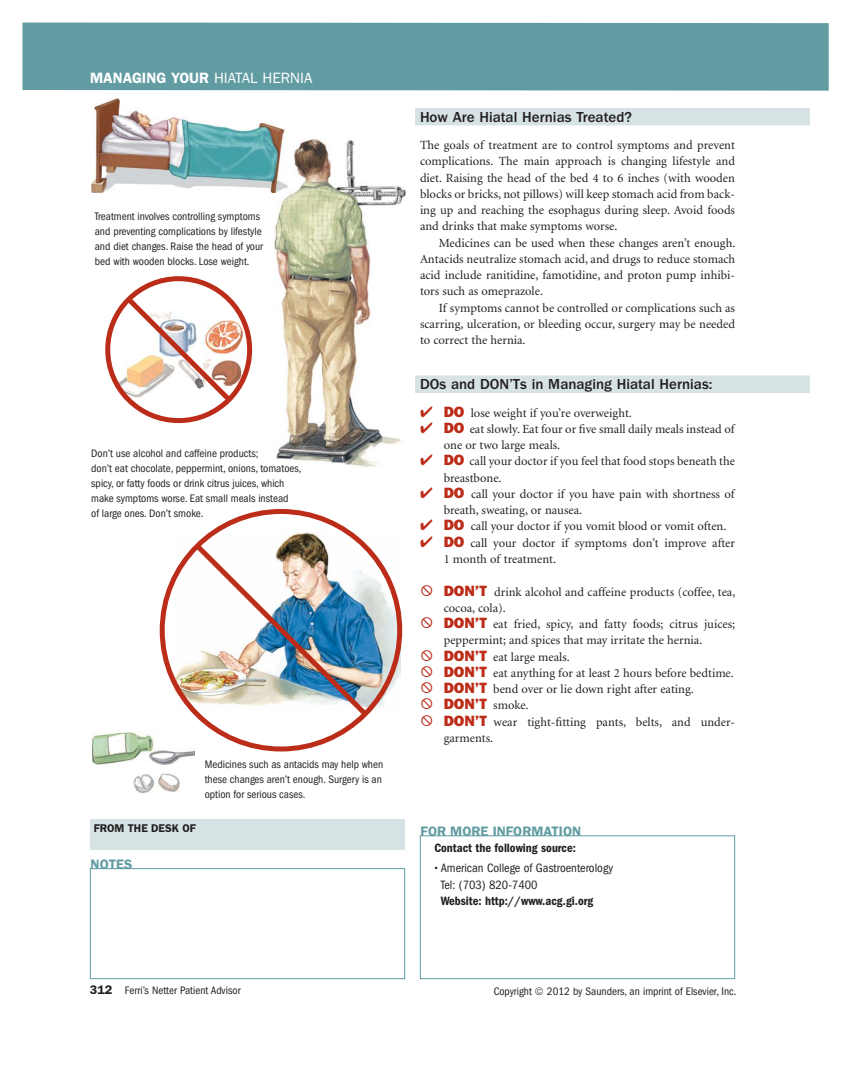
<style>
.page{position:relative;width:855px;height:1069px;background:#fff}
.page>*{position:absolute;margin:0;border:0;box-sizing:border-box;transform-origin:0 0}
.t1{font:500 15px "Franklin Gothic";color:#231f20}
.t2{font:600 15px "Franklin Gothic";color:#fff}
.t3{font:600 13.75px "Franklin Gothic";color:#619ca2}
.t4{font:12.5px/16.2px "Minion";color:#231f20}
.t5{font:600 condensed 12.5px "Franklin Gothic";color:#231f20}
.t6{font:condensed 12.5px/16.2px "Franklin Gothic";color:#231f20}
.t7{font:condensed 11.25px/15px "Franklin Gothic";color:#231f20}
.t8{font:600 11.25px "Franklin Gothic";color:#231f20}
.s1{font-weight:400}
.s2{color:#bb2d19}
.s3{font-family:"Franklin Gothic";font-weight:800;font-size:15px;color:#bb2d19}
.s4{font-family:"Minion"}
.s5{font-weight:600;font-stretch:normal;font-size:12.5px}
</style>
<div class="page">
<div style="left:22px;top:22px;width:807px;height:69px;background:#619ca2"></div>
<div style="left:90px;top:868px;width:315px;height:111px;border:1px solid #619ca2"></div>
<div style="left:90px;top:820px;width:315px;height:30px;background:#d6e2e4"></div>
<div style="left:420px;top:835px;width:315px;height:144px;border:1px solid #619ca2"></div>
<div style="left:415px;top:108px;width:395px;height:17px;background:#d6e2e4"></div>
<div style="left:415px;top:375px;width:395px;height:18px;background:#d6e2e4"></div>
<img style="left:172px;top:532px;width:228px;height:177px">
<img style="left:274px;top:138px;width:131px;height:329px">
<img style="left:92px;top:99px;width:195px;height:93px">
<img style="left:116px;top:312px;width:126px;height:84px">
<img style="left:92px;top:733px;width:103px;height:31px">
<img style="left:134px;top:774px;width:46px;height:19px">
<div style="left:105px;top:276px;width:147px;height:147px;border:5px solid #bb2d19;border-radius:50%"></div>
<svg style="left:122px;top:292px;width:114px;height:114px"></svg>
<div style="left:160px;top:509px;width:242px;height:242px;border:5px solid #bb2d19;border-radius:50%"></div>
<img style="left:190px;top:539px;width:182px;height:181px">
<p class="t2" style="left:90px;top:72px;width:224px">MANAGING YOUR <span class="s1">HIATAL HERNIA</span></p>
<p class="t7" style="left:95px;top:209px;width:170px">Treatment involves controlling symptoms and preventing complications by lifestyle and diet changes. Raise the head of your bed with wooden blocks. Lose weight.</p>
<p class="t7" style="left:91px;top:446px;width:212px">Don’t use alcohol and caffeine products;<br>don’t eat chocolate, peppermint, onions, tomatoes, spicy, or fatty foods or drink citrus juices, which make symptoms worse. Eat small meals instead<br>of large ones. Don’t smoke.</p>
<p class="t7" style="left:205px;top:758px;width:180px;text-align:justify">Medicines such as antacids may help when these changes aren’t enough. Surgery is an option for serious cases.</p>
<p class="t8" style="left:94px;top:824px;width:104px">FROM THE DESK OF</p>
<p class="t3" style="left:91px;top:859px;width:43px">NOTES</p>
<p class="t1" style="left:420px;top:111px;width:214px">How Are Hiatal Hernias Treated?</p>
<p class="t4" style="left:420px;top:138px;width:317px;text-align:justify">The goals of treatment are to control symptoms and prevent complications. The main approach is changing lifestyle and diet. Raising the head of the bed 4 to 6 inches (with wooden blocks or bricks, not pillows) will keep stomach acid from back&shy;ing up and reaching the esophagus during sleep. Avoid foods and drinks that make symptoms worse.</p>
<p class="t4" style="left:420px;top:236px;width:317px;text-align:justify;text-indent:19px">Medicines can be used when these changes aren’t enough.<br>Antacids neutralize stomach acid, and drugs to reduce stomach acid include ranitidine, famotidine, and proton pump inhibi&shy;tors such as omeprazole.</p>
<p class="t4" style="left:420px;top:301px;width:316px;text-align:justify;text-indent:19px">If symptoms cannot be controlled or complications such as scarring, ulceration, or bleeding occur, surgery may be needed to correct the hernia.</p>
<p class="t1" style="left:420px;top:379px;width:294px">DOs and DON’Ts in Managing Hiatal Hernias:</p>
<p class="t4" style="left:420px;top:406px;width:213px"><span class="s2">✔</span> <span class="s3">DO</span> lose weight if you’re overweight.</p>
<p class="t4" style="left:444px;top:422px;width:292px;text-indent:-24px"><span class="s2">✔</span> <span class="s3">DO</span> eat slowly. Eat four or five small daily meals instead of one or two large meals.</p>
<p class="t4" style="left:444px;top:454px;width:293px;text-indent:-24px"><span class="s2">✔</span> <span class="s3">DO</span> call your doctor if you feel that food stops beneath the breastbone.</p>
<p class="t4" style="left:444px;top:487px;width:292px;text-indent:-24px"><span class="s2">✔</span> <span class="s3">DO</span> call your doctor if you have pain with shortness of breath, sweating, or nausea.</p>
<p class="t4" style="left:420px;top:519px;width:308px"><span class="s2">✔</span> <span class="s3">DO</span> call your doctor if you vomit blood or vomit often.</p>
<p class="t4" style="left:444px;top:536px;width:293px;text-indent:-24px"><span class="s2">✔</span> <span class="s3">DO</span> call your doctor if symptoms don’t improve after<br>1 month of treatment.</p>
<p class="t4" style="left:444px;top:584px;width:293px"><span class="s3">DON’T</span> drink alcohol and caffeine products (coffee, tea, cocoa, cola).<br><span class="s3">DON’T</span> eat fried, spicy, and fatty foods; citrus juices; peppermint; and spices that may irritate the hernia.<br><span class="s3">DON’T</span> eat large meals.<br><span class="s3">DON’T</span> eat anything for at least 2 hours before bedtime.<br><span class="s3">DON’T</span> bend over or lie down right after eating.<br><span class="s3">DON’T</span> smoke.<br><span class="s3">DON’T</span> wear tight-fitting pants, belts, and under&shy;garments.</p>
<p class="t3" style="left:421px;top:827px;width:162px">FOR MORE INFORMATION</p>
<p class="t5" style="left:434px;top:844px;width:143px">Contact the following source:</p>
<p class="t6" style="left:441px;top:861px;width:174px;text-indent:-6px"><span class="s4">•</span> American College of Gastroenterology<br>Tel: (703) 820-7400</p>
<p class="t5" style="left:441px;top:896px;width:154px">Website: http://www.acg.gi.org</p>
<p class="t7" style="left:90px;top:983px;width:152px"><span class="s5">312</span> Ferri’s Netter Patient Advisor</p>
<p class="t7" style="left:494px;top:984px;width:40px">Copyright</p>
<p class="t7" style="left:547px;top:984px;width:191px">2012 by Saunders, an imprint of Elsevier, Inc.</p>
</div>
